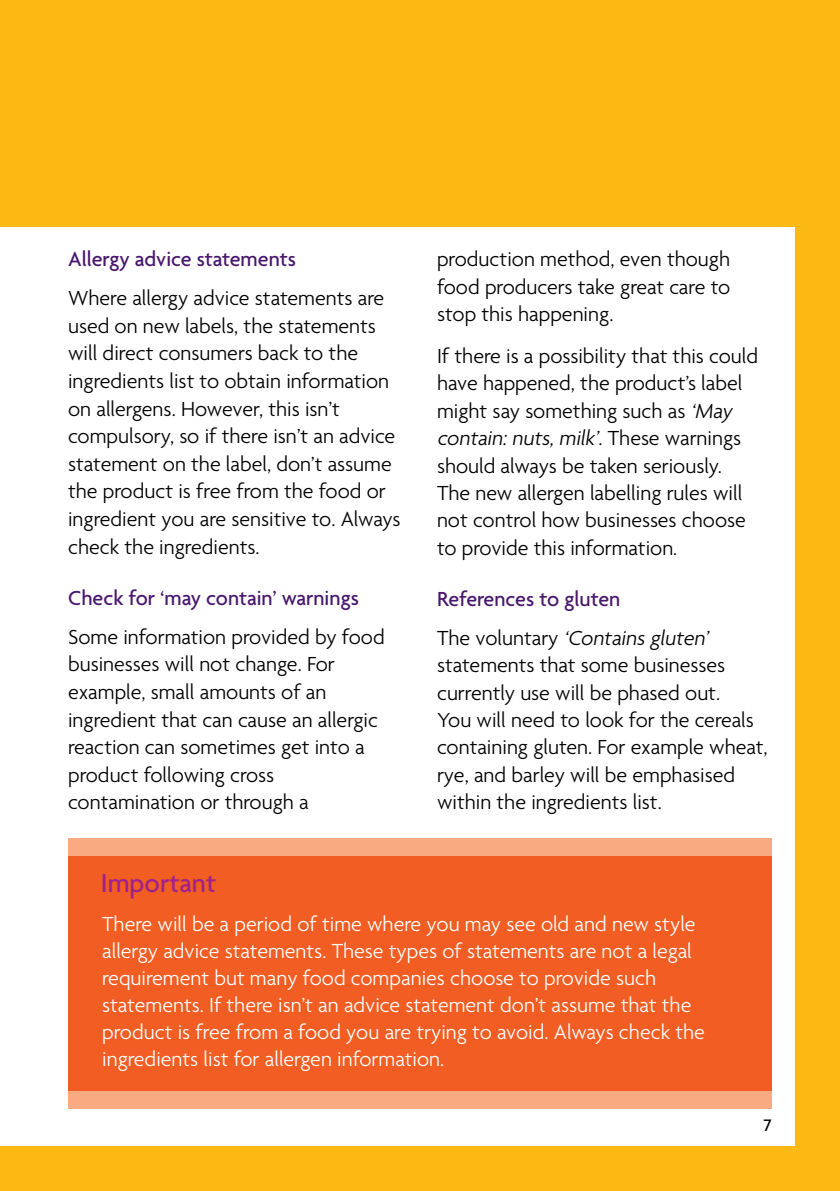
<style>
.page{position:relative;width:840px;height:1191px;background:#fff}
.page>*{position:absolute;margin:0;border:0;box-sizing:border-box;transform-origin:0 0}
.t1{font:500 28px "Agenda";color:#9f218b}
._04_-_Main_text{font:300 22px/27.6px "Agenda";color:#000}
._07_-_Box_Wob_Text_l{font:300 22px/27px "Agenda";color:#fff}
.t2{font:500 22px "Agenda";color:#49176d}
.t3{font:500 18px "Agenda";color:#000}
.s1{font-style:italic}
</style>
<div class="page">
<div style="left:0;top:0;width:839px;height:1191px;background:#fdb913"></div>
<div style="left:0;top:227px;width:794px;height:918px;background:#fff"></div>
<div style="left:68px;top:838px;width:703px;height:253px;background:#f15d22"></div>
<div style="left:68px;top:838px;width:703px;height:17px;background:#f9aa80"></div>
<div style="left:68px;top:1091px;width:703px;height:17px;background:#f9aa80"></div>
<h2 class="t2" style="left:68px;top:246px;width:229px">Allergy advice statements</h2>
<p class="_04_-_Main_text" style="left:68px;top:284px;width:334px">Where allergy advice statements are used on new labels, the statements will direct consumers back to the ingredients list to obtain information on allergens. However, this isn’t compulsory, so if there isn’t an advice statement on the label, don’t assume the product is free from the food or ingredient you are sensitive to. Always check the ingredients.</p>
<h2 class="t2" style="left:68px;top:584px;width:292px">Check for ‘may contain’ warnings</h2>
<p class="_04_-_Main_text" style="left:68px;top:622px;width:318px">Some information provided by food businesses will not change. For example, small amounts of an ingredient that can cause an allergic reaction can sometimes get into a product following cross contamination or through a</p>
<p class="_04_-_Main_text" style="left:437px;top:245px;width:294px;text-align:justify">production method, even though food producers take great care to stop this happening.</p>
<p class="_04_-_Main_text" style="left:437px;top:341px;width:322px">If there is a possibility that this could have happened, the product’s label might say something such as <span class="s1">‘May contain:nuts,milk’</span>. T h e s e wa r n i n g s should always be taken seriously.<br>The new allergen labelling rules will not control how businesses choose to provide this information.</p>
<h2 class="t2" style="left:437px;top:585px;width:185px">References to gluten</h2>
<p class="_04_-_Main_text" style="left:437px;top:623px;width:332px">T h e vo l u n ta ry <span class="s1">‘Contains gluten’ </span>statements that some businesses currently use will be phased out.<br>You will need to look for the cereals containing gluten. For example wheat, rye, and barley will be emphasised within the ingredients list.</p>
<h2 class="t1" style="left:101px;top:865px;width:117px">Important</h2>
<p class="_07_-_Box_Wob_Text_l" style="left:102px;top:910px;width:604px">There will be a period of time where you may see old and new style allergy advice statements. These types of statements are not a legal requirement but many food companies choose to provide such statements. If there isn’t an advice statement don’t assume that the product is free from a food you are trying to avoid. Always check the ingredients list for allergen information.</p>
<p class="t3" style="left:763px;top:1114px;width:10px">7</p>
</div>
